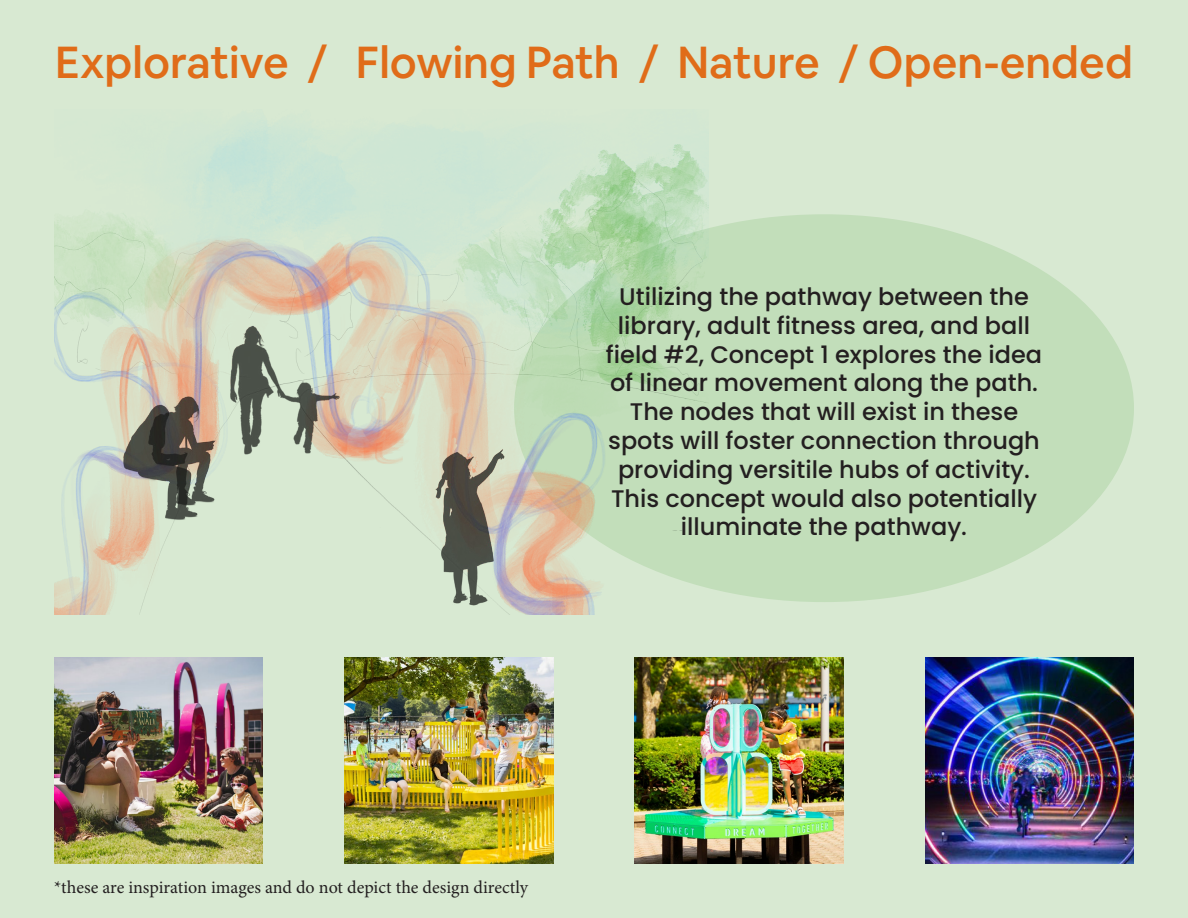
<style>
.page{position:relative;width:1188px;height:918px;background:#d8e9d2}
.page>*{position:absolute;margin:0;border:0;box-sizing:border-box;transform-origin:0 0}
.t1{font:44.1px "Airbnb Cereal W Md";color:#e06c19}
.t2{font:500 24px/28.8px "Poppins";color:#231f20;text-align:center}
.t3{font:18px "Minion Pro";color:#231f20}
</style>
<div class="page">
<img style="left:54px;top:658px;width:209px;height:206px">
<img style="left:344px;top:658px;width:209px;height:206px">
<img style="left:635px;top:658px;width:209px;height:206px">
<img style="left:925px;top:658px;width:209px;height:206px">
<div style="left:514px;top:214px;width:620px;height:388px;background:#c2deba;border-radius:50%"></div>
<img style="left:54px;top:121px;width:654px;height:494px">
<p class="t1" style="left:55px;top:35px;width:1079px">Explorative / Flowing Path / Nature / Open-ended</p>
<p class="t2" style="left:606px;top:282px;width:438px">Utilizing the pathway between the library, adult fitness area, and ball field #2, Concept 1 explores the idea of linear movement along the path.<br>The nodes that will exist in these spots will foster connection through providing versitile hubs of activity.<br>This concept would also potentially illuminate the pathway.</p>
<p class="t3" style="left:54px;top:875px;width:476px">*these are inspiration images and do not depict the design directly</p>
</div>
